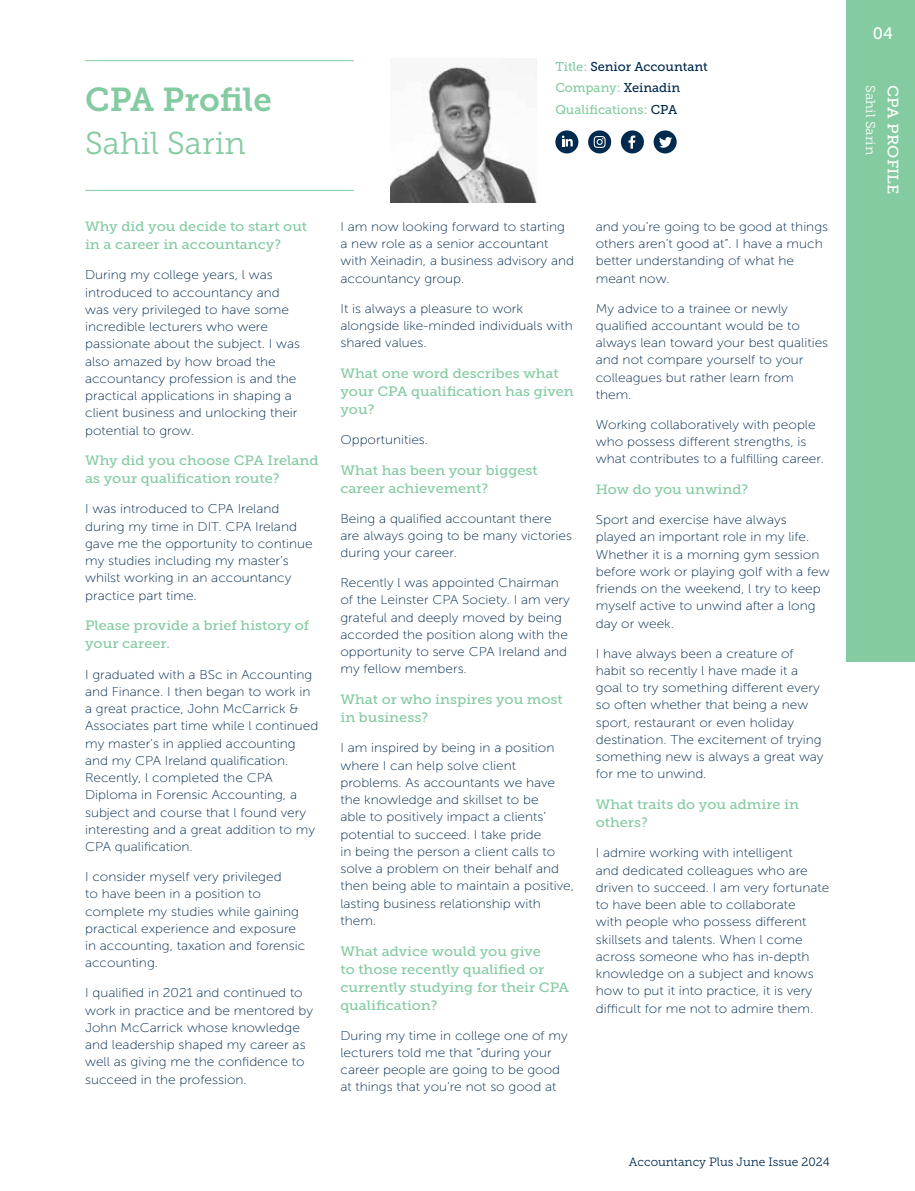
<style>
.page{position:relative;width:915px;height:1191px;background:#fff}
.page>*{position:absolute;margin:0;border:0;box-sizing:border-box;transform-origin:0 0}
.t1{font:33px "Museo Slab 700";color:#84cba1}
.t2{font:31.5px "Museo Slab 300";color:#84cba1}
.t3{font:16.5px "Museo Slab 500";color:#fff}
.t4{font:15px "Museo Slab 500";letter-spacing:.01em;color:#fff;scale:1.07 1}
.t5{font:13.5px/18px "Museo Slab 500";color:#84cba1;scale:1.07 1}
.t6{font:12.75px/17.2px "Museo Sans 100";color:#002a4e;scale:1.07 1}
.t7{font:12.75px/21.5px "Museo Slab 500";color:#84cba1}
.t8{font:12.75px "Museo Slab 300";color:#fff;scale:1.07 1}
.t9{font:12px "Museo Slab 300";color:#002a4e}
.s1{color:#002a4e}
</style>
<div class="page">
<div style="left:846px;top:0;width:68px;height:661px;background:#84cba1"></div>
<hr style="left:85px;top:60px;width:269px;height:1px;background:#84cba1">
<img style="left:390px;top:64px;width:146px;height:138px">
<div style="left:555px;top:130px;width:23px;height:23px;background:#002a4e;border-radius:50%"></div>
<svg style="left:561px;top:135px;width:11px;height:11px"></svg>
<div style="left:620px;top:130px;width:23px;height:23px;background:#002a4e;border-radius:50%"></div>
<svg style="left:628px;top:135px;width:7px;height:14px"></svg>
<div style="left:588px;top:130px;width:23px;height:23px;background:#002a4e;border-radius:50%"></div>
<svg style="left:593px;top:136px;width:12px;height:12px"></svg>
<div style="left:653px;top:130px;width:23px;height:23px;background:#002a4e;border-radius:50%"></div>
<svg style="left:659px;top:137px;width:12px;height:11px"></svg>
<hr style="left:85px;top:190px;width:269px;height:1px;background:#84cba1">
<h1 class="t1" style="left:85px;top:81px;width:188px">CPA Profile</h1>
<h2 class="t2" style="left:85px;top:126px;width:162px">Sahil Sarin</h2>
<p class="t7" style="left:555px;top:56px;width:154px">Title: <span class="s1">Senior Accountant<br></span>Company: <span class="s1">Xeinadin<br></span>Qualifications: <span class="s1">CPA</span></p>
<p class="t5" style="left:85px;top:218px;width:209px">Why did you decide to start out in a career in accountancy?</p>
<p class="t6" style="left:85px;top:266px;width:202px">During my college years, l was introduced to accountancy and was very privileged to have some incredible lecturers who were passionate about the subject. I was also amazed by how broad the accountancy profession is and the practical applications in shaping a client business and unlocking their potential to grow.</p>
<p class="t5" style="left:85px;top:452px;width:220px">Why did you choose CPA Ireland as your qualification route?</p>
<p class="t6" style="left:85px;top:500px;width:214px">I was introduced to CPA Ireland during my time in DIT. CPA Ireland gave me the opportunity to continue my studies including my master’s whilst working in an accountancy practice part time.</p>
<p class="t5" style="left:85px;top:617px;width:211px">Please provide a brief history of your career.</p>
<p class="t6" style="left:85px;top:665px;width:219px">I graduated with a BSc in Accounting and Finance. I then began to work in a great practice, John McCarrick &amp; Associates part time while l continued my master’s in applied accounting and my CPA Ireland qualification.<br>Recently, l completed the CPA Diploma in Forensic Accounting, a subject and course that l found very interesting and a great addition to my CPA qualification.</p>
<p class="t6" style="left:85px;top:868px;width:207px">I consider myself very privileged<br>to have been in a position to complete my studies while gaining practical experience and exposure in accounting, taxation and forensic accounting.</p>
<p class="t6" style="left:85px;top:984px;width:215px">I qualified in 2021 and continued to work in practice and be mentored by<br>John McCarrick whose knowledge and leadership shaped my career as well as giving me the confidence to succeed in the profession.</p>
<p class="t6" style="left:340px;top:218px;width:220px">I am now looking forward to starting a new role as a senior accountant with Xeinadin, a business advisory and accountancy group.</p>
<p class="t6" style="left:340px;top:300px;width:218px">It is always a pleasure to work alongside like-minded individuals with shared values.</p>
<p class="t5" style="left:340px;top:364px;width:220px">What one word describes what your CPA qualification has given you?</p>
<p class="t6" style="left:340px;top:431px;width:83px">Opportunities.</p>
<p class="t5" style="left:340px;top:461px;width:186px">What has been your biggest career achievement?</p>
<p class="t6" style="left:340px;top:510px;width:218px">Being a qualified accountant there are always going to be many victories during your career.</p>
<p class="t6" style="left:340px;top:574px;width:216px">Recently l was appointed Chairman of the Leinster CPA Society. I am very grateful and deeply moved by being accorded the position along with the opportunity to serve CPA Ireland and my fellow members.</p>
<p class="t5" style="left:340px;top:690px;width:209px">What or who inspires you most in business?</p>
<p class="t6" style="left:340px;top:739px;width:220px">I am inspired by being in a position where I can help solve client problems. As accountants we have the knowledge and skillset to be<br>able to positively impact a clients’ potential to succeed. I take pride<br>in being the person a client calls to solve a problem on their behalf and then being able to maintain a positive, lasting business relationship with them.</p>
<p class="t5" style="left:340px;top:942px;width:215px">What advice would you give<br>to those recently qualified or currently studying for their CPA qualification?</p>
<p class="t6" style="left:340px;top:1026px;width:214px">During my time in college one of my lecturers told me that “during your career people are going to be good at things that you’re not so good at</p>
<p class="t6" style="left:595px;top:218px;width:218px">and you’re going to be good at things others aren’t good at”. I have a much better understanding of what he meant now.</p>
<p class="t6" style="left:595px;top:300px;width:219px">My advice to a trainee or newly qualified accountant would be to always lean toward your best qualities and not compare yourself to your colleagues but rather learn from them.</p>
<p class="t6" style="left:595px;top:416px;width:214px">Working collaboratively with people who possess different strengths, is what contributes to a fulfilling career.</p>
<p class="t5" style="left:595px;top:480px;width:144px">How do you unwind?</p>
<p class="t6" style="left:595px;top:511px;width:220px">Sport and exercise have always played an important role in my life.<br>Whether it is a morning gym session before work or playing golf with a few friends on the weekend, l try to keep myself active to unwind after a long day or week.</p>
<p class="t6" style="left:595px;top:645px;width:214px">I have always been a creature of habit so recently l have made it a goal to try something different every so often whether that being a new sport, restaurant or even holiday destination. The excitement of trying something new is always a great way for me to unwind.</p>
<p class="t5" style="left:595px;top:795px;width:191px">What traits do you admire in others?</p>
<p class="t6" style="left:595px;top:844px;width:220px">I admire working with intelligent<br>and dedicated colleagues who are driven to succeed. I am very fortunate to have been able to collaborate<br>with people who possess different skillsets and talents. When l come across someone who has in-depth knowledge on a subject and knows how to put it into practice, it is very difficult for me not to admire them.</p>
<p class="t9" style="left:628px;top:1155px;width:202px">Accountancy Plus June Issue 2024</p>
<p class="t3" style="left:872px;top:24px;width:22px">04</p>
<p class="t8" style="left:877px;top:85px;width:67px;rotate:90deg">Sahil Sarin</p>
<p class="t4" style="left:901px;top:85px;width:104px;rotate:90deg">CPA PROFILE</p>
</div>
